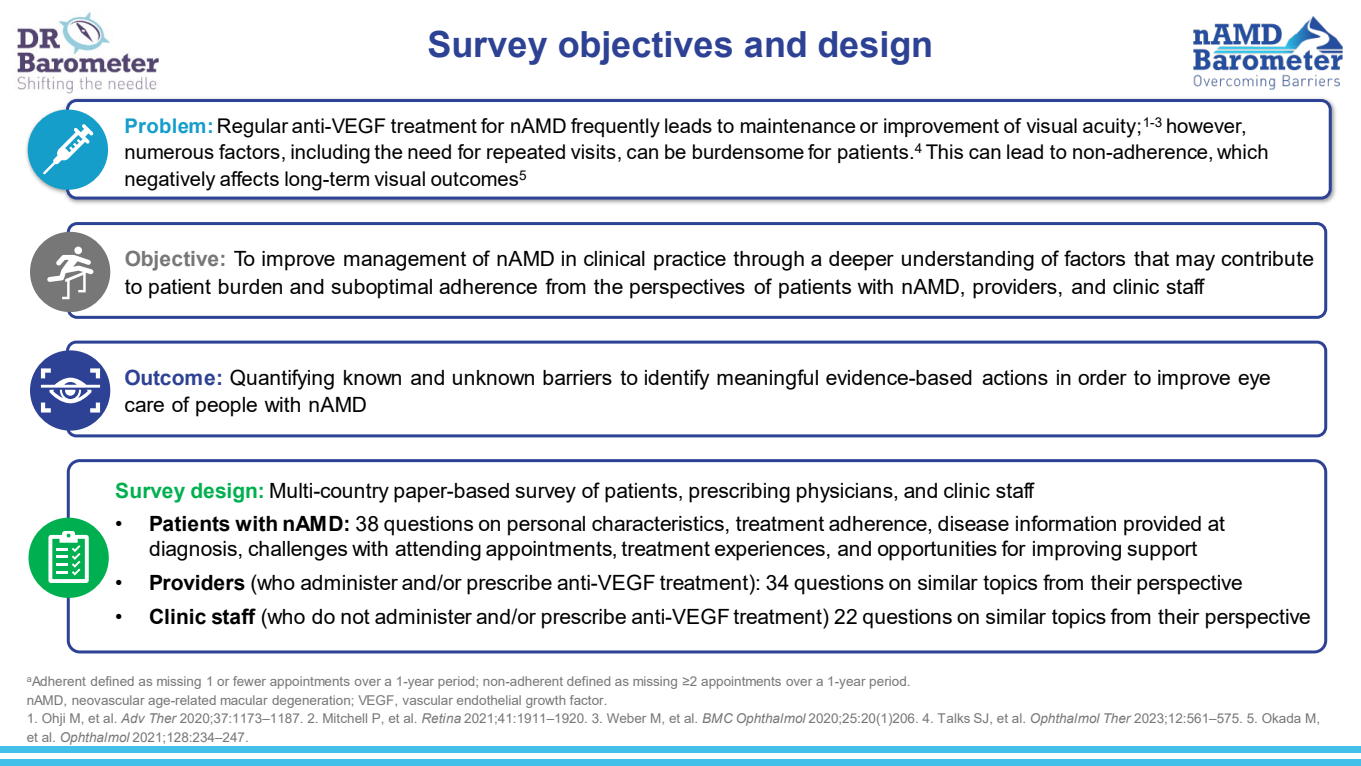
<style>
.page{position:relative;width:1361px;height:766px;background:#fff}
.page>*{position:absolute;margin:0;border:0;box-sizing:border-box;transform-origin:0 0}
.t1{font:700 36px "Arial";color:#2d4294}
.t2{font:21px/27.8px "Arial";letter-spacing:-.01em;color:#000}
.t3{font:20.25px/26.5px "Arial";color:#000}
.t4{font:13.5px/18.8px "Arial";color:#777}
.s1{font-weight:700;color:#169ecb}
.s2{font-weight:700;color:#777}
.s3{font-weight:700;color:#2d4294}
.s4{font-weight:700;color:#00b050}
.s5{font-weight:700}
.s6{font-style:italic}
</style>
<div class="page">
<div style="left:0;top:746px;width:1360px;height:7px;background:#42c0ea"></div>
<div style="left:0;top:759px;width:1360px;height:7px;background:#42c0ea"></div>
<img style="left:1193px;top:16px;width:149px;height:73px">
<img style="left:17px;top:12px;width:142px;height:81px">
<div style="left:67px;top:222px;width:1260px;height:97px;background:#fff;border:3px solid #2d4294;border-radius:9px"></div>
<div style="left:30px;top:232px;width:80px;height:80px;background:#777;border-radius:50%"></div>
<svg style="left:47px;top:255px;width:47px;height:44px"></svg>
<div style="left:74px;top:247px;width:8px;height:7px;background:#fff;border-radius:50%"></div>
<img style="left:26px;top:93px;width:1313px;height:111px">
<div style="left:66px;top:99px;width:1265px;height:101px;background:#fff;border:3px solid #2d4294;border-radius:9px"></div>
<div style="left:28px;top:110px;width:80px;height:80px;background:#169ecb;border-radius:50%"></div>
<svg style="left:43px;top:124px;width:50px;height:50px"></svg>
<div style="left:67px;top:459px;width:1260px;height:194px;background:#fff;border:3px solid #2d4294;border-radius:12px"></div>
<div style="left:28px;top:518px;width:81px;height:80px;background:#00b050;border-radius:50%"></div>
<svg style="left:48px;top:531px;width:41px;height:52px"></svg>
<div style="left:66px;top:340px;width:1261px;height:97px;background:#fff;border:3px solid #2d4294;border-radius:9px"></div>
<div style="left:30px;top:350px;width:80px;height:80px;background:#2d4294;border-radius:50%"></div>
<svg style="left:41px;top:368px;width:59px;height:44px"></svg>
<h2 class="t1" style="left:427px;top:19px;width:507px">Survey objectives and design</h2>
<p class="t3" style="left:125px;top:112px;width:1145px"><span class="s1">Problem:</span> Regular anti-VEGF treatment for nAMD frequently leads to maintenance or improvement of visual acuity;<sup>1-3</sup> however, numerous factors, including the need for repeated visits, can be burdensome for patients.<sup>4</sup> This can lead to non-adherence, which negatively affects long-term visual outcomes<sup>5</sup></p>
<p class="t2" style="left:125px;top:245px;width:1190px"><span class="s2">Objective:</span> To improve management of nAMD in clinical practice through a deeper understanding of factors that may contribute to patient burden and suboptimal adherence from the perspectives of patients with nAMD, providers, and clinic staff</p>
<p class="t2" style="left:125px;top:363px;width:1147px"><span class="s3">Outcome:</span> Quantifying known and unknown barriers to identify meaningful evidence-based actions in order to improve eye care of people with nAMD</p>
<p class="t2" style="left:115px;top:476px;width:920px"><span class="s4">Survey design:</span> Multi-country paper-based survey of patients, prescribing physicians, and clinic staff</p>
<p class="t2" style="left:115px;top:511px;width:1111px;line-height:24.8px;text-align:center">• <span class="s5">Patients with nAMD:</span> 38 questions on personal characteristics, treatment adherence, disease information provided at diagnosis, challenges with attending appointments, treatment experiences, and opportunities for improving support</p>
<p class="t2" style="left:115px;top:568px;width:1128px">• <span class="s5">Providers</span> (who administer and/or prescribe anti-VEGF treatment): 34 questions on similar topics from their perspective</p>
<p class="t2" style="left:115px;top:602px;width:1197px">• <span class="s5">Clinic staff</span> (who do not administer and/or prescribe anti-VEGF treatment) 22 questions on similar topics from their perspective</p>
<p class="t4" style="left:27px;top:672px;width:885px"><sup>a</sup>Adherent defined as missing 1 or fewer appointments over a 1-year period; non-adherent defined as missing ≥2 appointments over a 1-year period. nAMD, neovascular age-related macular degeneration; VEGF, vascular endothelial growth factor.</p>
<p class="t4" style="left:27px;top:709px;width:1295px">1. Ohji M, et al. <span class="s6">Adv Ther</span> 2020;37:1173–1187. 2. Mitchell P, et al. <span class="s6">Retina</span> 2021;41:1911–1920. 3. Weber M, et al. <span class="s6">BMC Ophthalmol</span> 2020;25:20(1)206. 4. Talks SJ, et al. <span class="s6">Ophthalmol Ther</span> 2023;12:561–575. 5. Okada M, et al. <span class="s6">Ophthalmol</span> 2021;128:234–247.</p>
</div>
